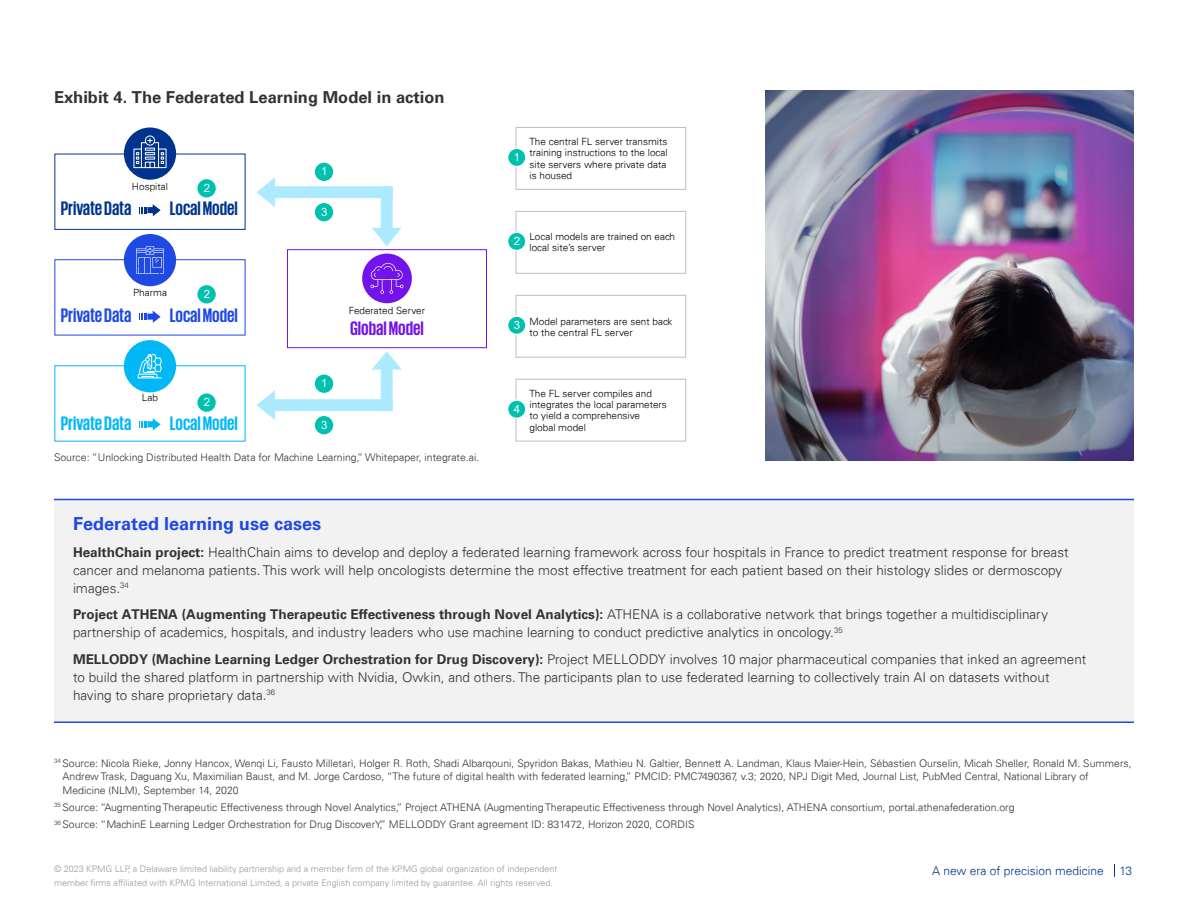
<style>
.page{position:relative;width:1188px;height:918px;background:#fff}
.page>*{position:absolute;margin:0;border:0;box-sizing:border-box;transform-origin:0 0}
.t1{font:700 19.95px "KPMG";color:#00338d}
.t2{font:700 19.95px "KPMG";color:#1e49e2}
.t3{font:700 19.95px "KPMG";color:#00b8f5}
.t4{font:700 19.95px "KPMG";color:#7213ea}
.t5{font:700 18px "Univers";color:#1e49e2}
.t6{font:700 16.5px "Univers";color:#333}
.t7{font:300 13.5px/18px "Univers 45";color:#333}
.t8{font:700 13.5px "Univers";color:#333}
.t9{font:300 12px "Univers 45";color:#00338d}
.t10{font:11.4px "Arial";color:#fff}
.t11{font:300 10.5px/13.5px "Univers 45";color:#333}
.t12{font:300 9.9px/11.4px "Univers 45";color:#000}
.t13{font:300 9px "Univers 45";color:#989898}
.s1{font-family:"Univers";font-weight:700}
.s2{font-family:"Univers 45";font-weight:300}
</style>
<div class="page">
<div style="left:516px;top:127px;width:170px;height:63px;border:1px solid #bcbec0"></div>
<div style="left:516px;top:211px;width:170px;height:63px;border:1px solid #bcbec0"></div>
<div style="left:516px;top:295px;width:170px;height:63px;border:1px solid #bcbec0"></div>
<div style="left:516px;top:379px;width:170px;height:62px;border:1px solid #bcbec0"></div>
<div style="left:54px;top:154px;width:191px;height:76px;border:1px solid #00338d"></div>
<div style="left:124px;top:127px;width:52px;height:53px;background:#00338d;border-radius:50%"></div>
<svg style="left:133px;top:135px;width:34px;height:33px"></svg>
<svg style="left:139px;top:204px;width:22px;height:12px"></svg>
<div style="left:124px;top:234px;width:52px;height:52px;background:#1e49e2;border-radius:50%"></div>
<svg style="left:139px;top:311px;width:22px;height:12px"></svg>
<svg style="left:136px;top:246px;width:28px;height:28px"></svg>
<svg style="left:139px;top:418px;width:22px;height:12px"></svg>
<div style="left:124px;top:340px;width:52px;height:52px;background:#00b8f5;border-radius:50%"></div>
<div style="left:197px;top:179px;width:19px;height:18px;background:#00c0ae;border-radius:50%"></div>
<div style="left:197px;top:285px;width:19px;height:18px;background:#00c0ae;border-radius:50%"></div>
<div style="left:197px;top:393px;width:19px;height:19px;background:#00c0ae;border-radius:50%"></div>
<svg style="left:257px;top:177px;width:145px;height:69px"></svg>
<svg style="left:257px;top:351px;width:145px;height:69px"></svg>
<div style="left:315px;top:163px;width:18px;height:18px;background:#00c0ae;border-radius:50%"></div>
<div style="left:315px;top:203px;width:18px;height:18px;background:#00c0ae;border-radius:50%"></div>
<div style="left:315px;top:375px;width:18px;height:18px;background:#00c0ae;border-radius:50%"></div>
<div style="left:315px;top:416px;width:18px;height:18px;background:#00c0ae;border-radius:50%"></div>
<div style="left:287px;top:249px;width:200px;height:99px;border:1px solid #7213ea"></div>
<div style="left:362px;top:254px;width:50px;height:49px;background:#7213ea;border-radius:50%"></div>
<svg style="left:371px;top:263px;width:33px;height:31px"></svg>
<div style="left:508px;top:148px;width:18px;height:19px;background:#00c0ae;border-radius:50%"></div>
<div style="left:507px;top:148px;width:20px;height:19px;border:1px solid #fff;border-radius:50%"></div>
<div style="left:508px;top:232px;width:18px;height:19px;background:#00c0ae;border-radius:50%"></div>
<div style="left:507px;top:232px;width:20px;height:19px;border:1px solid #fff;border-radius:50%"></div>
<div style="left:508px;top:316px;width:18px;height:18px;background:#00c0ae;border-radius:50%"></div>
<div style="left:507px;top:315px;width:20px;height:20px;border:1px solid #fff;border-radius:50%"></div>
<div style="left:508px;top:400px;width:18px;height:18px;background:#00c0ae;border-radius:50%"></div>
<div style="left:507px;top:399px;width:20px;height:20px;border:1px solid #fff;border-radius:50%"></div>
<svg style="left:137px;top:354px;width:25px;height:25px"></svg>
<img style="left:766px;top:90px;width:368px;height:371px">
<div style="left:54px;top:500px;width:1080px;height:223px;background:#f2f2f2"></div>
<hr style="left:54px;top:499px;width:1080px;height:1px;background:#1e49e2">
<hr style="left:54px;top:721px;width:1080px;height:2px;background:#1e49e2">
<svg style="left:1114px;top:864px;width:1px;height:13px"></svg>
<h3 class="t6" style="left:54px;top:88px;width:392px">Exhibit 4. The Federated Learning Model in action</h3>
<p class="t12" style="left:132px;top:181px;width:38px">Hospital</p>
<p class="t10" style="left:204px;top:180px;width:8px">2</p>
<h1 class="t1" style="left:61px;top:199px;width:72px">Private Data</h1>
<h1 class="t1" style="left:170px;top:199px;width:69px">Local Model</h1>
<p class="t12" style="left:133px;top:287px;width:35px">Pharma</p>
<p class="t10" style="left:204px;top:286px;width:8px">2</p>
<h1 class="t2" style="left:61px;top:305px;width:72px">Private Data</h1>
<h1 class="t2" style="left:170px;top:305px;width:69px">Local Model</h1>
<p class="t12" style="left:142px;top:392px;width:18px">Lab</p>
<p class="t10" style="left:204px;top:394px;width:8px">2</p>
<h1 class="t3" style="left:61px;top:413px;width:72px">Private Data</h1>
<h1 class="t3" style="left:170px;top:413px;width:69px">Local Model</h1>
<p class="t10" style="left:321px;top:164px;width:8px">1</p>
<p class="t10" style="left:321px;top:204px;width:8px">3</p>
<p class="t10" style="left:321px;top:375px;width:8px">1</p>
<p class="t10" style="left:321px;top:417px;width:8px">3</p>
<p class="t12" style="left:349px;top:304px;width:78px">Federated Server</p>
<h1 class="t4" style="left:350px;top:319px;width:75px">Global Model</h1>
<p class="t11" style="left:54px;top:450px;width:427px">Source: “Unlocking Distributed Health Data for Machine Learning,” Whitepaper, integrate.ai.</p>
<p class="t10" style="left:514px;top:149px;width:8px">1</p>
<p class="t12" style="left:530px;top:136px;width:140px">The central FL server transmits training instructions to the local site servers where private data is housed</p>
<p class="t10" style="left:514px;top:233px;width:8px">2</p>
<p class="t12" style="left:530px;top:230px;width:147px">Local models are trained on each local site’s server</p>
<p class="t10" style="left:514px;top:317px;width:8px">3</p>
<p class="t12" style="left:530px;top:315px;width:145px">Model parameters are sent back to the central FL server</p>
<p class="t10" style="left:514px;top:401px;width:8px">4</p>
<p class="t12" style="left:530px;top:387px;width:139px">The FL server compiles and integrates the local parameters to yield a comprehensive global model</p>
<h2 class="t5" style="left:73px;top:513px;width:250px">Federated learning use cases</h2>
<p class="t7" style="left:73px;top:543px;width:997px"><span class="s1">HealthChain project:</span> HealthChain aims to develop and deploy a federated learning framework across four hospitals in France to predict treatment response for breast cancer and melanoma patients. This work will help oncologists determine the most effective treatment for each patient based on their histology slides or dermoscopy images.<sup>34</sup></p>
<p class="t8" style="left:73px;top:607px;width:977px">Project ATHENA (Augmenting Therapeutic Effectiveness through Novel Analytics): <span class="s2">ATHENA is a collaborative network that brings together a multidisciplinary</span></p>
<p class="t7" style="left:73px;top:619px;width:1015px;line-height:26.7px">partnership of academics, hospitals, and industry leaders who use machine learning to conduct predictive analytics in oncology.<sup>35<br></sup><span class="s1">MELLODDY (Machine Learning Ledger Orchestration for Drug Discovery):</span> Project MELLODDY involves 10 major pharmaceutical companies that inked an agreement</p>
<p class="t7" style="left:73px;top:668px;width:978px">to build the shared platform in partnership with Nvidia, Owkin, and others. The participants plan to use federated learning to collectively train AI on datasets without having to share proprietary data.<sup>36</sup></p>
<p class="t11" style="left:63px;top:756px;width:1071px;text-indent:-9px"><sup>34</sup> Source: Nicola Rieke, Jonny Hancox, Wenqi Li, Fausto Milletarì, Holger R. Roth, Shadi Albarqouni, Spyridon Bakas, Mathieu N. Galtier, Bennett A. Landman, Klaus Maier-Hein, Sébastien Ourselin, Micah Sheller, Ronald M. Summers,<br>Andrew Trask, Daguang Xu, Maximilian Baust, and M. Jorge Cardoso, “The future of digital health with federated learning,” PMCID: PMC7490367, v.3; 2020, NPJ Digit Med, Journal List, PubMed Central, National Library of<br>Medicine (NLM), September 14, 2020</p>
<p class="t11" style="left:54px;top:799px;width:962px;line-height:17.1px"><sup>35</sup> Source: “Augmenting Therapeutic Effectiveness through Novel Analytics,” Project ATHENA (Augmenting Therapeutic Effectiveness through Novel Analytics), ATHENA consortium, portal.athenafederation.org<br><sup>36</sup> Source: “MachinE Learning Ledger Orchestration for Drug DiscoverY,” MELLODDY Grant agreement ID: 831472, Horizon 2020, CORDIS</p>
<p class="t13" style="left:54px;top:864px;width:505px">© 2023 KPMG LLP, a Delaware limited liability partnership and a member firm of the KPMG global organization of independent</p>
<p class="t9" style="left:1119px;top:863px;width:14px">13</p>
<p class="t13" style="left:54px;top:877px;width:501px">member firms affiliated with KPMG International Limited, a private English company limited by guarantee. All rights reserved.</p>
<p class="t9" style="left:932px;top:863px;width:173px">A new era of precision medicine</p>
</div>
